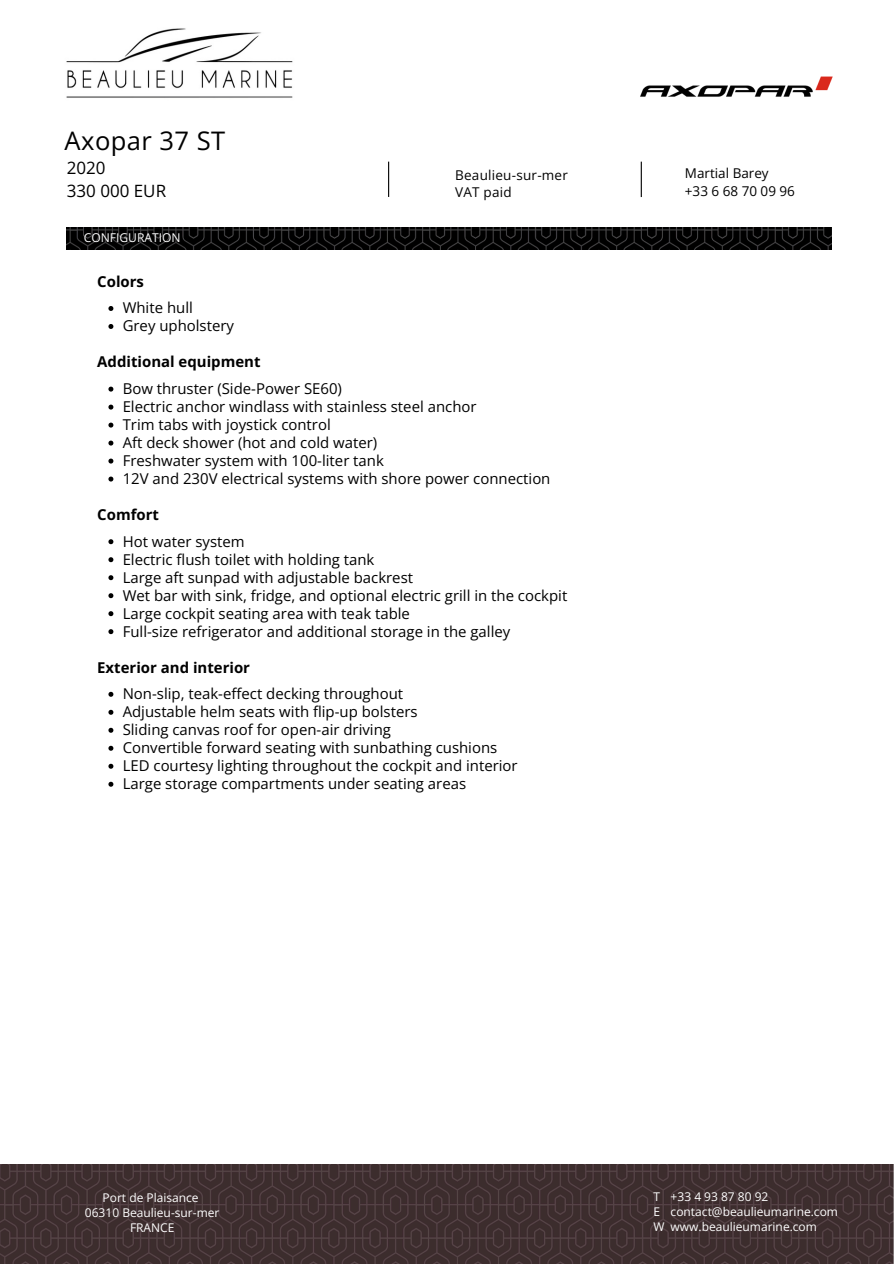
<style>
.page{position:relative;width:894px;height:1264px;background:#fff}
.page>*{position:absolute;margin:0;border:0;box-sizing:border-box;transform-origin:0 0}
.t1{font:25.5px "Open Sans";letter-spacing:.02em;color:#000}
.t2{font:16.95px/22.5px "Open Sans";color:#000}
.t3{font:15px "Open Sans";color:#000}
.t4{font:700 15px "Open Sans";color:#000}
.t5{font:13.5px/18px "Open Sans";letter-spacing:.015em;color:#000}
.t6{font:12.15px "Open Sans";color:#fff}
.t7{font:12px/15px "Open Sans";color:#fff}
</style>
<div class="page">
<svg style="left:108px;top:306px;width:5px;height:5px"></svg>
<svg style="left:108px;top:324px;width:5px;height:5px"></svg>
<svg style="left:108px;top:386px;width:5px;height:5px"></svg>
<svg style="left:108px;top:404px;width:5px;height:5px"></svg>
<svg style="left:108px;top:422px;width:5px;height:5px"></svg>
<svg style="left:108px;top:440px;width:5px;height:5px"></svg>
<svg style="left:108px;top:458px;width:5px;height:5px"></svg>
<svg style="left:108px;top:476px;width:5px;height:5px"></svg>
<svg style="left:108px;top:539px;width:5px;height:5px"></svg>
<svg style="left:108px;top:557px;width:5px;height:5px"></svg>
<svg style="left:108px;top:575px;width:5px;height:5px"></svg>
<svg style="left:108px;top:593px;width:5px;height:5px"></svg>
<svg style="left:108px;top:611px;width:5px;height:5px"></svg>
<svg style="left:108px;top:629px;width:5px;height:5px"></svg>
<svg style="left:108px;top:691px;width:5px;height:5px"></svg>
<svg style="left:108px;top:709px;width:5px;height:5px"></svg>
<svg style="left:108px;top:727px;width:5px;height:5px"></svg>
<svg style="left:108px;top:745px;width:5px;height:5px"></svg>
<svg style="left:108px;top:763px;width:5px;height:5px"></svg>
<svg style="left:108px;top:781px;width:5px;height:5px"></svg>
<img style="left:0;top:1164px;width:893px;height:99px">
<img style="left:67px;top:228px;width:764px;height:21px">
<img style="left:66px;top:28px;width:227px;height:70px">
<hr style="left:388px;top:162px;width:1px;height:35px;background:#000">
<hr style="left:640px;top:162px;width:1px;height:35px;background:#000">
<img style="left:640px;top:76px;width:193px;height:21px">
<h5 class="t1" style="left:65px;top:123px;width:162px">Axopar 37 ST</h5>
<p class="t2" style="left:67px;top:156px;width:101px">2020<br>330 000 EUR</p>
<p class="t5" style="left:684px;top:164px;width:111px">Martial Barey +33 6 68 70 09 96</p>
<p class="t5" style="left:455px;top:167px;width:114px;line-height:16.8px">Beaulieu-sur-mer<br>VAT paid</p>
<p class="t6" style="left:84px;top:229px;width:98px">CONFIGURATION</p>
<p class="t4" style="left:97px;top:271px;width:48px">Colors</p>
<p class="t3" style="left:123px;top:297px;width:72px">White hull</p>
<h1 class="t3" style="left:123px;top:315px;width:113px">Grey upholstery</h1>
<h2 class="t4" style="left:97px;top:351px;width:165px">Additional equipment</h2>
<p class="t3" style="left:123px;top:378px;width:221px">Bow thruster (Side-Power SE60)</p>
<h4 class="t3" style="left:123px;top:396px;width:355px">Electric anchor windlass with stainless steel anchor</h4>
<p class="t3" style="left:123px;top:414px;width:209px">Trim tabs with joystick control</p>
<h4 class="t3" style="left:123px;top:432px;width:256px">Aft deck shower (hot and cold water)</h4>
<p class="t3" style="left:123px;top:450px;width:263px">Freshwater system with 100-liter tank</p>
<h5 class="t3" style="left:123px;top:468px;width:429px">12V and 230V electrical systems with shore power connection</h5>
<h3 class="t4" style="left:97px;top:504px;width:63px">Comfort</h3>
<p class="t3" style="left:123px;top:530px;width:123px">Hot water system</p>
<p class="t3" style="left:123px;top:548px;width:253px">Electric flush toilet with holding tank</p>
<h3 class="t3" style="left:123px;top:566px;width:292px">Large aft sunpad with adjustable backrest</h3>
<p class="t3" style="left:123px;top:584px;width:446px">Wet bar with sink, fridge, and optional electric grill in the cockpit</p>
<p class="t3" style="left:123px;top:602px;width:289px">Large cockpit seating area with teak table</p>
<p class="t3" style="left:123px;top:620px;width:389px">Full-size refrigerator and additional storage in the galley</p>
<p class="t4" style="left:97px;top:656px;width:154px">Exterior and interior</p>
<p class="t3" style="left:123px;top:683px;width:282px">Non-slip, teak-effect decking throughout</p>
<p class="t3" style="left:123px;top:701px;width:296px">Adjustable helm seats with flip-up bolsters</p>
<h3 class="t3" style="left:123px;top:719px;width:270px">Sliding canvas roof for open-air driving</h3>
<p class="t3" style="left:123px;top:737px;width:376px">Convertible forward seating with sunbathing cushions</p>
<p class="t3" style="left:123px;top:755px;width:396px">LED courtesy lighting throughout the cockpit and interior</p>
<p class="t3" style="left:123px;top:773px;width:345px">Large storage compartments under seating areas</p>
<p class="t7" style="left:103px;top:1190px;width:98px">Port de Plaisance</p>
<p class="t7" style="left:85px;top:1205px;width:136px">06310 Beaulieu-sur-mer</p>
<h3 class="t7" style="left:130px;top:1220px;width:46px">FRANCE</h3>
<p class="t7" style="left:670px;top:1189px;width:99px">+33 4 93 87 80 92</p>
<p class="t7" style="left:670px;top:1204px;width:169px">contact@beaulieumarine.com</p>
<p class="t7" style="left:670px;top:1219px;width:148px">www.beaulieumarine.com</p>
<p class="t7" style="left:653px;top:1189px;width:8px">T<br>E</p>
<p class="t7" style="left:653px;top:1219px;width:13px">W</p>
</div>
